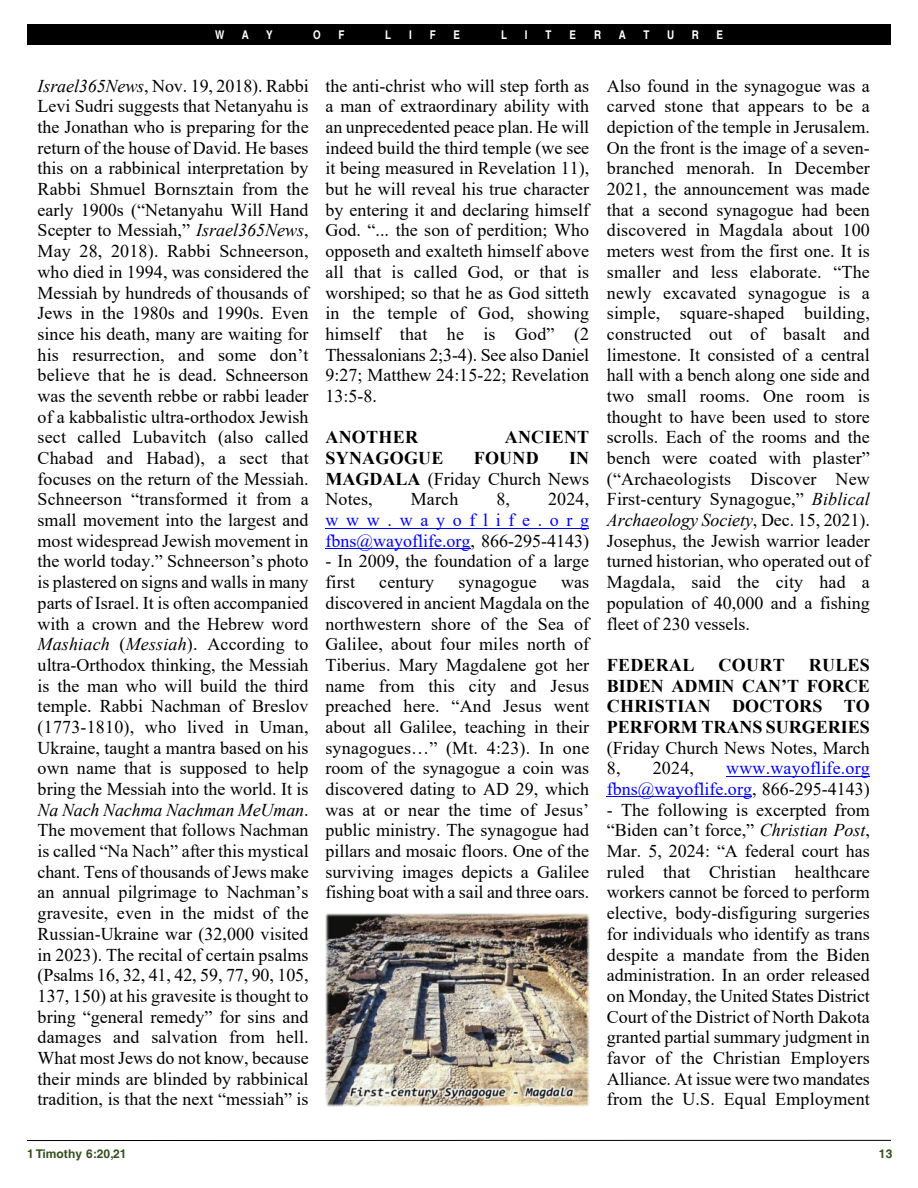
<style>
.page{position:relative;width:918px;height:1188px;background:#fff}
.page>*{position:absolute;margin:0;border:0;box-sizing:border-box;transform-origin:0 0}
.t1{font:18px/20.7px "Times New Roman";color:#000;text-align:justify}
.t2{font:700 18px/20.7px "Times New Roman";letter-spacing:.015em;color:#000;text-align:justify}
.t3{font:18px/20.7px "Times New Roman";color:#00f}
.t4{font:700 condensed 12px "Helvetica";color:#fff}
.t5{font:700 12px "Helvetica";letter-spacing:.01em;color:#33521d}
.s1{font-style:italic}
.s2{font-weight:700}
.s3{color:#000}
</style>
<div class="page">
<hr style="left:27px;top:1140px;width:864px;height:1px;background:#000">
<div style="left:27px;top:24px;width:864px;height:21px;background:#000"></div>
<hr style="left:325px;top:528px;width:264px;height:1px;background:#00f">
<hr style="left:325px;top:548px;width:146px;height:1px;background:#00f">
<hr style="left:726px;top:776px;width:144px;height:1px;background:#00f">
<hr style="left:607px;top:797px;width:145px;height:1px;background:#00f">
<img style="left:325px;top:914px;width:264px;height:193px">
<p class="t4" style="left:215px;top:30px;width:11px">W</p>
<p class="t4" style="left:242px;top:30px;width:9px">A</p>
<p class="t4" style="left:266px;top:30px;width:8px">Y</p>
<p class="t4" style="left:313px;top:30px;width:9px">O</p>
<p class="t4" style="left:338px;top:30px;width:8px">F</p>
<p class="t4" style="left:385px;top:30px;width:8px">L</p>
<p class="t4" style="left:409px;top:30px;width:4px">I</p>
<p class="t4" style="left:430px;top:30px;width:8px">F</p>
<p class="t4" style="left:454px;top:30px;width:8px">E</p>
<p class="t4" style="left:501px;top:30px;width:8px">L</p>
<p class="t4" style="left:525px;top:30px;width:4px">I</p>
<p class="t4" style="left:546px;top:30px;width:8px">T</p>
<p class="t4" style="left:569px;top:30px;width:8px">E</p>
<p class="t4" style="left:594px;top:30px;width:9px">R</p>
<p class="t4" style="left:619px;top:30px;width:9px">A</p>
<p class="t4" style="left:643px;top:30px;width:8px">T</p>
<p class="t4" style="left:667px;top:30px;width:9px">U</p>
<p class="t4" style="left:692px;top:30px;width:9px">R</p>
<p class="t4" style="left:717px;top:30px;width:8px">E</p>
<p class="t1" style="left:38px;top:77px;width:273px"><span class="s1">Israel365News</span>, Nov. 19, 2018). Rabbi Levi Sudri suggests that Netanyahu is the Jonathan who is preparing for the return of the house of David. He bases this on a rabbinical interpretation by Rabbi Shmuel Bornsztain from the early 1900s (“Netanyahu Will Hand Scepter to Messiah,” <span class="s1">Israel365News</span>, May 28, 2018). Rabbi Schneerson, who died in 1994, was considered the Messiah by hundreds of thousands of Jews in the 1980s and 1990s. Even since his death, many are waiting for his resurrection, and some don’t believe that he is dead. Schneerson was the seventh rebbe or rabbi leader of a kabbalistic ultra-orthodox Jewish sect called Lubavitch (also called Chabad and Habad), a sect that focuses on the return of the Messiah.<br>Schneerson “transformed it from a small movement into the largest and most widespread Jewish movement in the world today.” Schneerson’s photo is plastered on signs and walls in many parts of Israel. It is often accompanied with a crown and the Hebrew word <span class="s1">Mashiach</span> (<span class="s1">Messiah</span>). According to ultra-Orthodox thinking, the Messiah is the man who will build the third temple. Rabbi Nachman of Breslov (1773-1810), who lived in Uman, Ukraine, taught a mantra based on his own name that is supposed to help bring the Messiah into the world. It is <span class="s1">Na Nach Nachma Nachman MeUman</span>.<br>The movement that follows Nachman is called “Na Nach” after this mystical chant. Tens of thousands of Jews make an annual pilgrimage to Nachman’s gravesite, even in the midst of the Russian-Ukraine war (32,000 visited in 2023). The recital of certain psalms (Psalms 16, 32, 41, 42, 59, 77, 90, 105, 137, 150) at his gravesite is thought to bring “general remedy” for sins and damages and salvation from hell.<br>What most Jews do not know, because their minds are blinded by rabbinical tradition, is that the next “messiah” is</p>
<p class="t1" style="left:325px;top:77px;width:265px">the anti-christ who will step forth as a man of extraordinary ability with an unprecedented peace plan. He will indeed build the third temple (we see it being measured in Revelation 11), but he will reveal his true character by entering it and declaring himself God. “... the son of perdition; Who opposeth and exalteth himself above all that is called God, or that is worshiped; so that he as God sitteth in the temple of God, showing himself that he is God” (2<br>Thessalonians 2;3-4). See also Daniel 9:27; Matthew 24:15-22; Revelation 13:5-8.</p>
<p class="t2" style="left:325px;top:429px;width:94px">ANOTHER</p>
<p class="t2" style="left:505px;top:429px;width:86px">ANCIENT</p>
<p class="t2" style="left:325px;top:450px;width:120px">SYNAGOGUE</p>
<p class="t2" style="left:474px;top:450px;width:67px">FOUND</p>
<p class="t1" style="left:325px;top:449px;width:265px;text-indent:244px"><span class="s2">IN MAGDALA</span> (Friday Church News Notes,</p>
<p class="t1" style="left:411px;top:491px;width:49px">March</p>
<p class="t1" style="left:496px;top:491px;width:15px">8,</p>
<p class="t1" style="left:548px;top:491px;width:43px">2024,</p>
<p class="t3" style="left:325px;top:511px;width:265px">www.wayoflife.org fbns@wayoflife.org<span class="s3">, 866-295-4143)</span></p>
<p class="t1" style="left:325px;top:553px;width:265px">- In 2009, the foundation of a large first</p>
<p class="t1" style="left:379px;top:574px;width:56px">century</p>
<p class="t1" style="left:458px;top:574px;width:80px">synagogue</p>
<p class="t1" style="left:325px;top:574px;width:265px;text-indent:236px">was discovered in ancient Magdala on the northwestern shore of the Sea of Galilee, about four miles north of Tiberius. Mary Magdalene got her name from this city and Jesus preached here. “And Jesus went about all Galilee, teaching in their synagogues…” (Mt. 4:23). In one room of the synagogue a coin was discovered dating to AD 29, which was at or near the time of Jesus’ public ministry. The synagogue had pillars and mosaic floors. One of the surviving images depicts a Galilee fishing boat with a sail and three oars.</p>
<p class="t1" style="left:607px;top:77px;width:265px">Also found in the synagogue was a carved stone that appears to be a depiction of the temple in Jerusalem.<br>On the front is the image of a seven&shy;branched menorah. In December 2021, the announcement was made that a second synagogue had been discovered in Magdala about 100 meters west from the first one. It is smaller and less elaborate. “The newly excavated synagogue is a simple, square-shaped building, constructed out of basalt and limestone. It consisted of a central hall with a bench along one side and two small rooms. One room is thought to have been used to store scrolls. Each of the rooms and the bench were coated with plaster” (“Archaeologists Discover New First-century Synagogue,” <span class="s1">Biblical Archaeology Society</span>, Dec. 15, 2021).<br>Josephus, the Jewish warrior leader turned historian, who operated out of Magdala, said the city had a population of 40,000 and a fishing fleet of 230 vessels.</p>
<p class="t2" style="left:607px;top:656px;width:89px">FEDERAL</p>
<p class="t2" style="left:719px;top:656px;width:68px">COURT</p>
<p class="t2" style="left:607px;top:656px;width:265px;text-indent:202px">RULES BIDEN ADMIN CAN’T FORCE CHRISTIAN DOCTORS TO PERFORM TRANS SURGERIES</p>
<p class="t1" style="left:607px;top:739px;width:265px">(Friday Church News Notes, March<br>8,</p>
<p class="t3" style="left:607px;top:760px;width:265px;text-align:right">www.wayoflife.org fbns@wayoflife.org<span class="s3">, 866-295-4143)</span></p>
<p class="t1" style="left:607px;top:801px;width:265px">- The following is excerpted from “Biden can’t force,” <span class="s1">Christian Post</span>, Mar. 5, 2024: “A federal court has ruled that Christian healthcare workers cannot be forced to perform elective, body-disfiguring surgeries for individuals who identify as trans despite a mandate from the Biden administration. In an order released on Monday, the United States District Court of the District of North Dakota granted partial summary judgment in favor of the Christian Employers Alliance. At issue were two mandates from the U.S. Equal Employment</p>
<p class="t1" style="left:653px;top:760px;width:43px">2024,</p>
<p class="t5" style="left:27px;top:1149px;width:101px">1 Timothy 6:20,21</p>
<p class="t5" style="left:879px;top:1149px;width:15px">13</p>
</div>
